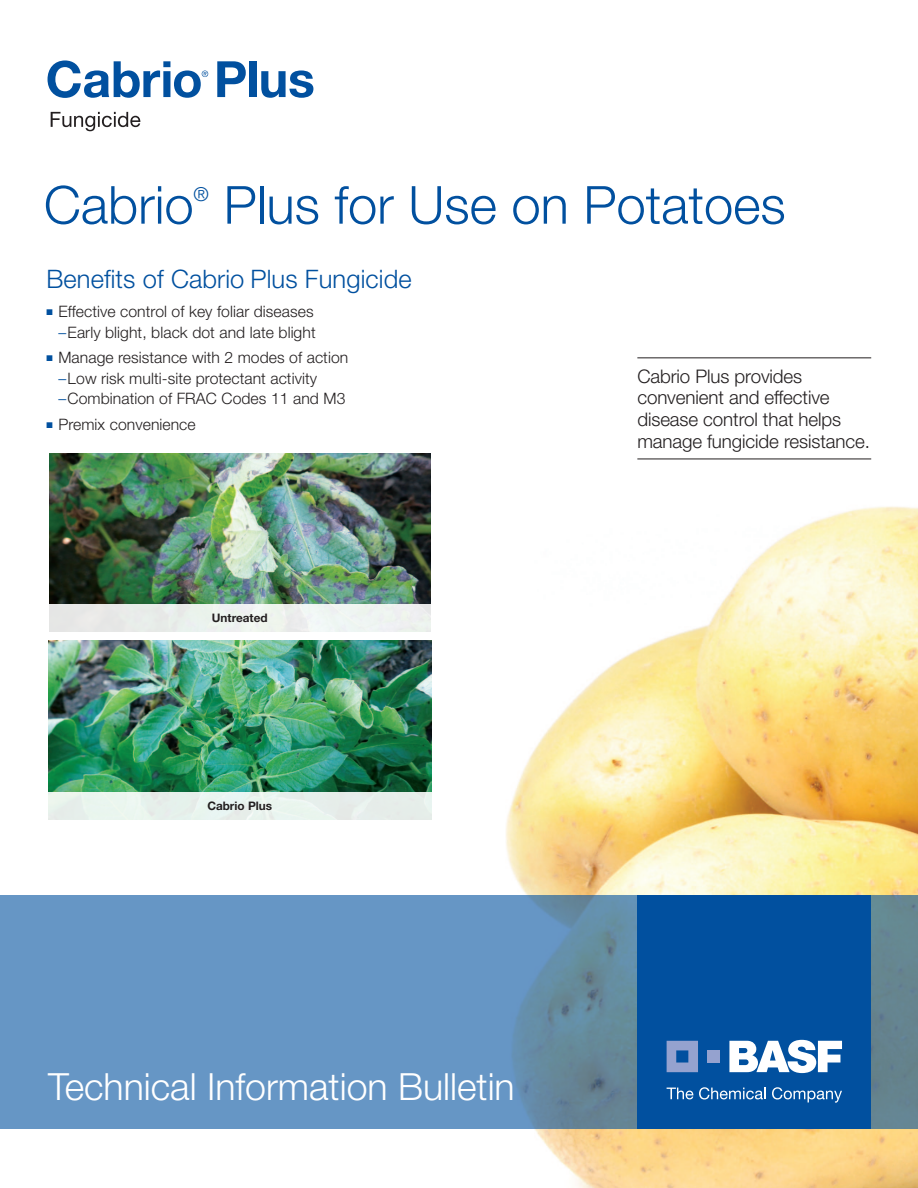
<style>
.page{position:relative;width:918px;height:1188px;background:#fff}
.page>*{position:absolute;margin:0;border:0;box-sizing:border-box;transform-origin:0 0}
.t1{font:300 52.5px "Helvetica Neue";color:#01509f}
.t2{font:300 37.5px "Helvetica Neue";color:#fff}
.t3{font:300 25.5px "Helvetica Neue";letter-spacing:.005em;color:#01509f}
.t4{font:300 19.2px "Helvetica Neue";color:#01509f}
.t5{font:300 18.75px/21.8px "Helvetica Neue";letter-spacing:-.005em;color:#231f20}
.t6{font:300 15.75px/20.4px "Helvetica Neue";letter-spacing:.005em;color:#231f20;text-align:right}
.t7{font:700 11.7px "Helvetica Neue";color:#231f20}
.s1{color:#01509f}
</style>
<div class="page">
<img style="left:345px;top:357px;width:573px;height:831px">
<hr style="left:637px;top:357px;width:234px;height:1px;background:#231f20">
<hr style="left:637px;top:459px;width:234px;height:1px;background:#231f20">
<svg style="left:0;top:895px;width:918px;height:233px;background:#6592bb"></svg>
<div style="left:637px;top:895px;width:234px;height:233px;background:#01509f"></div>
<svg style="left:667px;top:1088px;width:26px;height:11px"></svg>
<svg style="left:699px;top:1087px;width:67px;height:13px"></svg>
<svg style="left:772px;top:1087px;width:70px;height:16px"></svg>
<svg style="left:729px;top:1040px;width:113px;height:33px"></svg>
<svg style="left:667px;top:1041px;width:31px;height:31px"></svg>
<div style="left:708px;top:1050px;width:12px;height:13px;background:#95a2cf"></div>
<svg style="left:51px;top:112px;width:89px;height:19px"></svg>
<svg style="left:217px;top:61px;width:29px;height:36px"></svg>
<div style="left:249px;top:61px;width:7px;height:36px;background:#01509f"></div>
<svg style="left:261px;top:70px;width:52px;height:28px"></svg>
<svg style="left:48px;top:60px;width:160px;height:38px"></svg>
<img style="left:49px;top:641px;width:383px;height:151px">
<div style="left:46px;top:792px;width:389px;height:28px;background:#e7f2ec"></div>
<img style="left:49px;top:453px;width:382px;height:151px">
<div style="left:46px;top:604px;width:388px;height:28px;background:#ecf0ed"></div>
<h1 class="t1" style="left:44px;top:173px;width:151px">Cabrio</h1>
<p class="t4" style="left:194px;top:182px;width:17px">®</p>
<h1 class="t1" style="left:224px;top:173px;width:564px">Plus for Use on Potatoes</h1>
<h3 class="t3" style="left:46px;top:263px;width:367px">Benefits of Cabrio Plus Fungicide</h3>
<p class="t6" style="left:46px;top:301px;width:271px"><span class="s1">■</span> Effective control of key foliar diseases <span class="s1">–</span>Early blight, black dot and late blight</p>
<p class="t6" style="left:58px;top:347px;width:291px;text-align:left;text-indent:-12px"><span class="s1">■</span> Manage resistance with 2 modes of action <span class="s1">–</span>Low risk multi-site protectant activity <span class="s1">–</span>Combination of FRAC Codes 11 and M3</p>
<p class="t6" style="left:46px;top:414px;width:151px"><span class="s1">■</span> Premix convenience</p>
<p class="t7" style="left:212px;top:611px;width:57px">Untreated</p>
<p class="t7" style="left:207px;top:798px;width:66px">Cabrio Plus</p>
<h2 class="t2" style="left:48px;top:1063px;width:468px">Technical Information Bulletin</h2>
<p class="t5" style="left:637px;top:365px;width:234px">Cabrio Plus provides convenient and effective disease control that helps manage fungicide resistance.</p>
</div>
